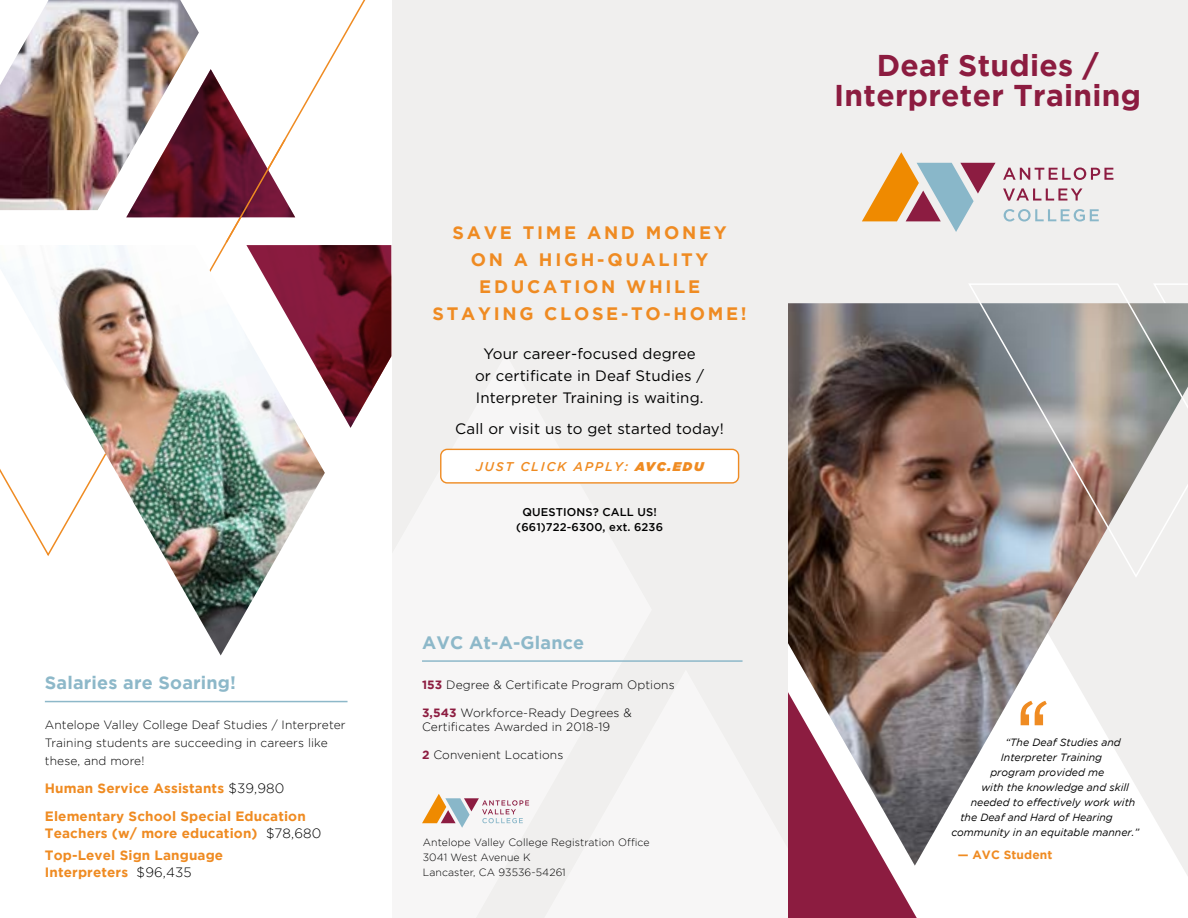
<style>
.page{position:relative;width:1188px;height:918px;background:#fff}
.page>*{position:absolute;margin:0;border:0;box-sizing:border-box;transform-origin:0 0}
.t1{font:300 127.5px "Gotham";color:#ef8b22}
.t2{font:700 30px/30.3px "Gotham";letter-spacing:.01em;color:#8c1c40;text-align:center}
.t3{font:700 18px/26.8px "Gotham";letter-spacing:.15em;color:#ef8b22;text-align:center}
.t4{font:700 18px "Gotham";letter-spacing:.01em;color:#8db8c9}
.t5{font:15px/21.8px "Gotham";letter-spacing:.01em;color:#000;text-align:center}
.t6{font:700 13.5px/27.9px "Gotham";letter-spacing:.01em;color:#ef8b22}
.t7{font:italic 500 12.6px "Gotham";letter-spacing:.13em;color:#ef8b22}
.t8{font:300 12px/18px "Gotham";letter-spacing:.01em;color:#000}
.t9{font:700 12px "Gotham";letter-spacing:.01em;color:#ef8b22}
.t10{font:500 11.25px/14.9px "Gotham";letter-spacing:.01em;color:#000;text-align:center}
.t11{font:italic 10.5px "Gotham";color:#000}
.t12{font:300 10.5px/15px "Gotham";letter-spacing:.01em;color:#000}
.s1{font-weight:300;color:#000}
.s2{font-weight:900}
.s3{font-weight:700;color:#8c1c40}
</style>
<div class="page">
<div style="left:787px;top:0;width:401px;height:876px;background:#f0efee"></div>
<svg style="left:862px;top:152px;width:134px;height:80px;background:#d3bdac"></svg>
<svg style="left:1003px;top:168px;width:110px;height:12px"></svg>
<svg style="left:1003px;top:188px;width:79px;height:13px"></svg>
<svg style="left:1004px;top:209px;width:95px;height:13px"></svg>
<svg style="left:787px;top:866px;width:130px;height:52px;background:#9a3757"></svg>
<img style="left:787px;top:303px;width:401px;height:563px">
<svg style="left:967px;top:283px;width:221px;height:295px;background:#aba7a5"></svg>
<img style="left:0;top:428px;width:325px;height:228px">
<img style="left:0;top:0;width:391px;height:428px">
<div style="left:392px;top:0;width:395px;height:918px;background:#f0efee"></div>
<svg style="left:422px;top:794px;width:107px;height:34px"></svg>
<div style="left:441px;top:449px;width:298px;height:34px;background:#fff;border-radius:6px"></div>
<div style="left:440px;top:449px;width:299px;height:35px;border:1px solid #ef8b22;border-radius:6px"></div>
<hr style="left:45px;top:701px;width:303px;height:1px;background:#8db8c9">
<hr style="left:422px;top:660px;width:321px;height:2px;background:#8db8c9">
<h3 class="t4" style="left:45px;top:673px;width:193px">Salaries are Soaring!</h3>
<p class="t8" style="left:45px;top:716px;width:302px">Antelope Valley College Deaf Studies / Interpreter<br>Training students are succeeding in careers like these, and more!</p>
<p class="t6" style="left:45px;top:774px;width:262px">Human Service Assistants <span class="s1">$39,980<br></span>Elementary School Special Education</p>
<p class="t6" style="left:45px;top:821px;width:278px;line-height:22.5px">Teachers (w/ more education) <span class="s1">$78,680<br></span>Top-Level Sign Language</p>
<p class="t6" style="left:45px;top:858px;width:148px">Interpreters <span class="s1">$96,435</span></p>
<h3 class="t3" style="left:433px;top:219px;width:316px">SAVE TIME AND MONEY<br>ON A HIGH-QUALITY<br>EDUCATION WHILE<br>STAYING CLOSE-TO-HOME!</h3>
<p class="t5" style="left:475px;top:343px;width:231px">Your career-focused degree or certificate in Deaf Studies /<br>Interpreter Training is waiting.</p>
<p class="t5" style="left:455px;top:418px;width:270px">Call or visit us to get started today!</p>
<p class="t7" style="left:476px;top:459px;width:229px">JUST CLICK APPLY: <span class="s2">AVC.EDU</span></p>
<p class="t10" style="left:516px;top:504px;width:148px">QUESTIONS? CALL US! (661)722-6300, ext. 6236</p>
<h3 class="t4" style="left:422px;top:632px;width:164px">AVC At-A-Glance</h3>
<p class="t8" style="left:422px;top:675px;width:254px"><span class="s3">153</span> Degree &amp; Certificate Program Options</p>
<p class="t8" style="left:422px;top:705px;width:211px;line-height:14.4px"><span class="s3">3,543</span> Workforce-Ready Degrees &amp;<br>Certificates Awarded in 2018-19</p>
<p class="t8" style="left:422px;top:746px;width:143px"><span class="s3">2</span> Convenient Locations</p>
<p class="t12" style="left:423px;top:834px;width:228px">Antelope Valley College Registration Office<br>3041 West Avenue K<br>Lancaster, CA 93536-54261</p>
<h2 class="t2" style="left:834px;top:49px;width:308px">Deaf Studies /<br>Interpreter Training</h2>
<h1 class="t1" style="left:1011px;top:676px;width:45px">‘‘</h1>
<p class="t11" style="left:1005px;top:736px;width:117px">“The Deaf Studies and</p>
<p class="t11" style="left:1001px;top:751px;width:103px">Interpreter Training</p>
<p class="t11" style="left:990px;top:766px;width:116px">program provided me</p>
<p class="t11" style="left:981px;top:781px;width:149px">with the knowledge and skill</p>
<p class="t11" style="left:971px;top:796px;width:166px">needed to effectively work with</p>
<p class="t11" style="left:960px;top:811px;width:154px">the Deaf and Hard of Hearing</p>
<p class="t11" style="left:951px;top:826px;width:189px">community in an equitable manner.”</p>
<p class="t9" style="left:958px;top:847px;width:96px">— AVC Student</p>
</div>
